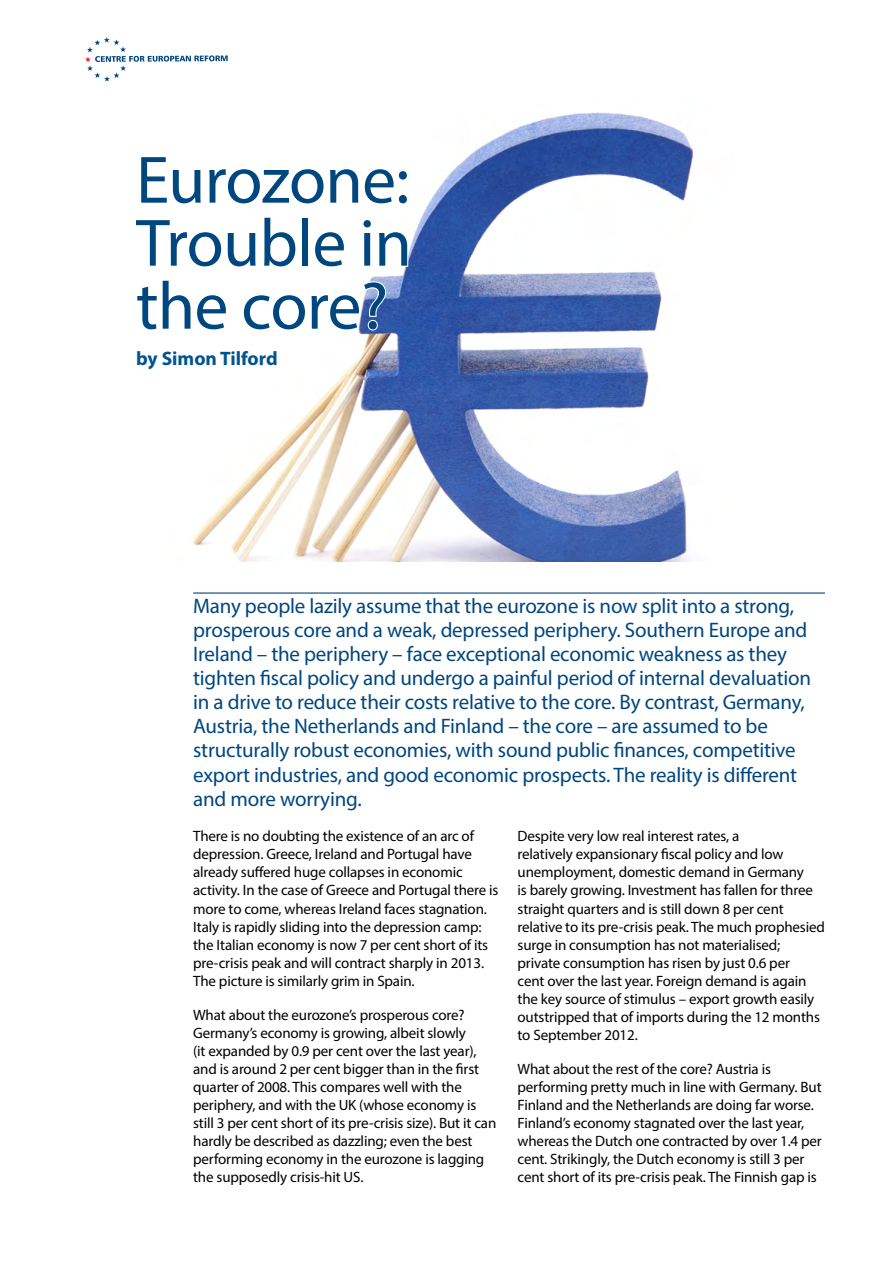
<style>
.page{position:relative;width:893px;height:1263px;background:#fff}
.page>*{position:absolute;margin:0;border:0;box-sizing:border-box;transform-origin:0 0}
.t1{font:67.5px/63px "Myriad Pro";letter-spacing:-.01em;color:#00467f;text-align:justify}
.t2{font:21px/24px "Myriad Pro";letter-spacing:-.01em;color:#00467f}
.t3{font:700 19.5px "Myriad Pro";color:#00548f}
.t4{font:15px/18px "Myriad Pro";letter-spacing:-.01em;color:#000}
</style>
<div class="page">
<svg style="left:85px;top:37px;width:143px;height:45px"></svg>
<hr style="left:193px;top:592px;width:632px;height:2px;background:#00467f">
<img style="left:192px;top:112px;width:501px;height:449px">
<svg style="left:192px;top:155px;width:217px;height:51px"></svg>
<svg style="left:192px;top:216px;width:105px;height:53px"></svg>
<svg style="left:313px;top:230px;width:33px;height:38px"></svg>
<svg style="left:361px;top:218px;width:48px;height:50px"></svg>
<svg style="left:192px;top:279px;width:195px;height:119px"></svg>
<h1 class="t1" style="left:136px;top:147px;width:277px">Eurozone:<br>Trouble in the core?</h1>
<h3 class="t3" style="left:136px;top:345px;width:143px">by Simon Tilford</h3>
<p class="t2" style="left:193px;top:594px;width:619px">Many people lazily assume that the eurozone is now split into a strong, prosperous core and a weak, depressed periphery. Southern Europe and Ireland – the periphery – face exceptional economic weakness as they tighten fiscal policy and undergo a painful period of internal devaluation in a drive to reduce their costs relative to the core. By contrast, Germany, Austria, the Netherlands and Finland – the core – are assumed to be structurally robust economies, with sound public finances, competitive export industries, and good economic prospects. The reality is different and more worrying.</p>
<p class="t4" style="left:193px;top:827px;width:307px">There is no doubting the existence of an arc of depression. Greece, Ireland and Portugal have already suffered huge collapses in economic activity. In the case of Greece and Portugal there is more to come, whereas Ireland faces stagnation.<br>Italy is rapidly sliding into the depression camp: the Italian economy is now 7 per cent short of its pre-crisis peak and will contract sharply in 2013.<br>The picture is similarly grim in Spain.</p>
<p class="t4" style="left:193px;top:1006px;width:305px">What about the eurozone’s prosperous core?<br>Germany’s economy is growing, albeit slowly<br>(it expanded by 0.9 per cent over the last year), and is around 2 per cent bigger than in the first quarter of 2008. This compares well with the periphery, and with the UK (whose economy is still 3 per cent short of its pre-crisis size). But it can hardly be described as dazzling; even the best performing economy in the eurozone is lagging the supposedly crisis-hit US.</p>
<p class="t4" style="left:518px;top:827px;width:309px">Despite very low real interest rates, a<br>relatively expansionary fiscal policy and low unemployment, domestic demand in Germany<br>is barely growing. Investment has fallen for three straight quarters and is still down 8 per cent relative to its pre-crisis peak. The much prophesied surge in consumption has not materialised; private consumption has risen by just 0.6 per<br>cent over the last year. Foreign demand is again the key source of stimulus – export growth easily outstripped that of imports during the 12 months to September 2012.</p>
<p class="t4" style="left:518px;top:1060px;width:306px">What about the rest of the core? Austria is performing pretty much in line with Germany. But Finland and the Netherlands are doing far worse.<br>Finland’s economy stagnated over the last year, whereas the Dutch one contracted by over 1.4 per cent. Strikingly, the Dutch economy is still 3 per cent short of its pre-crisis peak. The Finnish gap is</p>
</div>
